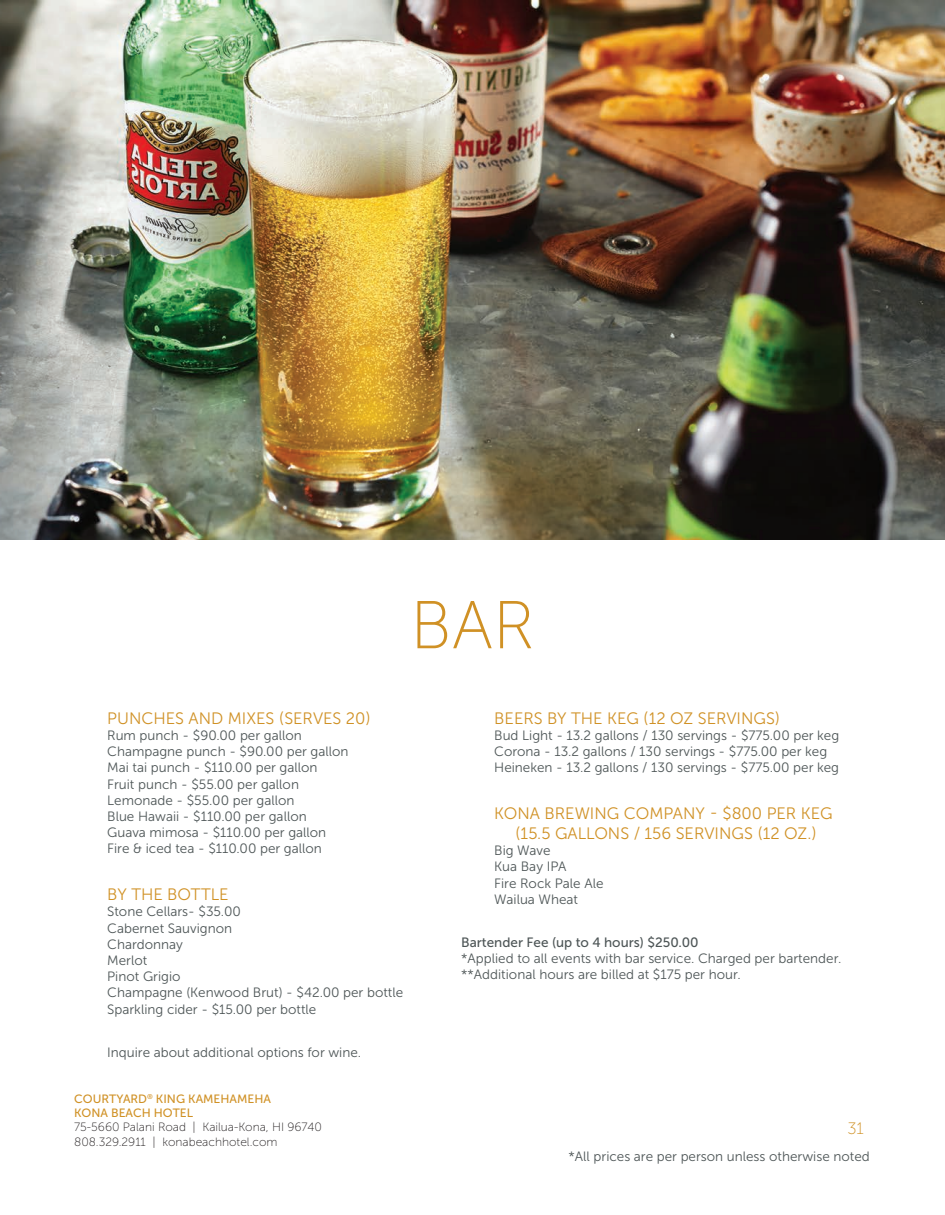
<style>
.page{position:relative;width:945px;height:1215px;background:#fff}
.page>*{position:absolute;margin:0;border:0;box-sizing:border-box;transform-origin:0 0}
.HEADER_2{font:67.5px "Museo Sans 100";color:#d09125}
.ITEM_HEADER_TAB{font:16.5px "Museo Sans 300";color:#d09125}
.t1{font:16.5px "Museo Sans 100";color:#d09125}
.MENU_COPY{font:13.5px/16.2px "Museo Sans 300";color:#4e5657}
.PROPERTY_ADDRESS-FRO{font:12px "Museo Sans 100";color:#231f20}
.PROPERTY_ADDRESS-NAM{font:12px/14.4px "Museo Sans 500";color:#d09125}
.s1{font-family:"Museo Sans 500"}
</style>
<div class="page">
<img style="left:0;top:0;width:945px;height:540px">
<p class="HEADER_2" style="left:410px;top:589px;width:126px">BAR</p>
<p class="ITEM_HEADER_TAB" style="left:107px;top:709px;width:265px">PUNCHES AND MIXES (SERVES 20)</p>
<p class="MENU_COPY" style="left:107px;top:727px;width:243px">Rum punch - $90.00 per gallon<br>Champagne punch - $90.00 per gallon<br>Mai tai punch - $110.00 per gallon<br>Fruit punch - $55.00 per gallon<br>Lemonade - $55.00 per gallon<br>Blue Hawaii - $110.00 per gallon<br>Guava mimosa - $110.00 per gallon<br>Fire &amp; iced tea - $110.00 per gallon</p>
<p class="ITEM_HEADER_TAB" style="left:107px;top:886px;width:123px">BY THE BOTTLE</p>
<p class="MENU_COPY" style="left:107px;top:904px;width:298px">Stone Cellars- $35.00<br>Cabernet Sauvignon<br>Chardonnay<br>Merlot<br>Pinot Grigio<br>Champagne (Kenwood Brut) - $42.00 per bottle<br>Sparkling cider - $15.00 per bottle</p>
<p class="MENU_COPY" style="left:107px;top:1044px;width:255px">Inquire about additional options for wine.</p>
<p class="PROPERTY_ADDRESS-NAM" style="left:74px;top:1091px;width:198px">COURTYARD<sup>®</sup> KING KAMEHAMEHA<br>KONA BEACH HOTEL</p>
<p class="PROPERTY_ADDRESS-FRO" style="left:74px;top:1121px;width:249px">75-5660 Palani Road | Kailua-Kona, HI 96740</p>
<p class="PROPERTY_ADDRESS-FRO" style="left:74px;top:1135px;width:205px">808.329.2911 | konabeachhotel.com</p>
<p class="ITEM_HEADER_TAB" style="left:494px;top:709px;width:288px">BEERS BY THE KEG (12 OZ SERVINGS)</p>
<p class="MENU_COPY" style="left:494px;top:727px;width:347px">Bud Light - 13.2 gallons / 130 servings - $775.00 per keg<br>Corona - 13.2 gallons / 130 servings - $775.00 per keg<br>Heineken - 13.2 gallons / 130 servings - $775.00 per keg</p>
<p class="ITEM_HEADER_TAB" style="left:494px;top:805px;width:340px">KONA BREWING COMPANY - $800 PER KEG</p>
<p class="ITEM_HEADER_TAB" style="left:515px;top:824px;width:303px">(15.5 GALLONS / 156 SERVINGS (12 OZ.)</p>
<p class="MENU_COPY" style="left:494px;top:843px;width:111px">Big Wave<br>Kua Bay IPA<br>Fire Rock Pale Ale<br>Wailua Wheat</p>
<p class="MENU_COPY" style="left:461px;top:934px;width:382px"><span class="s1">Bartender Fee (up to 4 hours) $250.00<br></span>*Applied to all events with bar service. Charged per bartender. **Additional hours are billed at $175 per hour.</p>
<p class="t1" style="left:847px;top:1119px;width:18px">31</p>
<p class="MENU_COPY" style="left:569px;top:1148px;width:303px">*All prices are per person unless otherwise noted</p>
</div>
